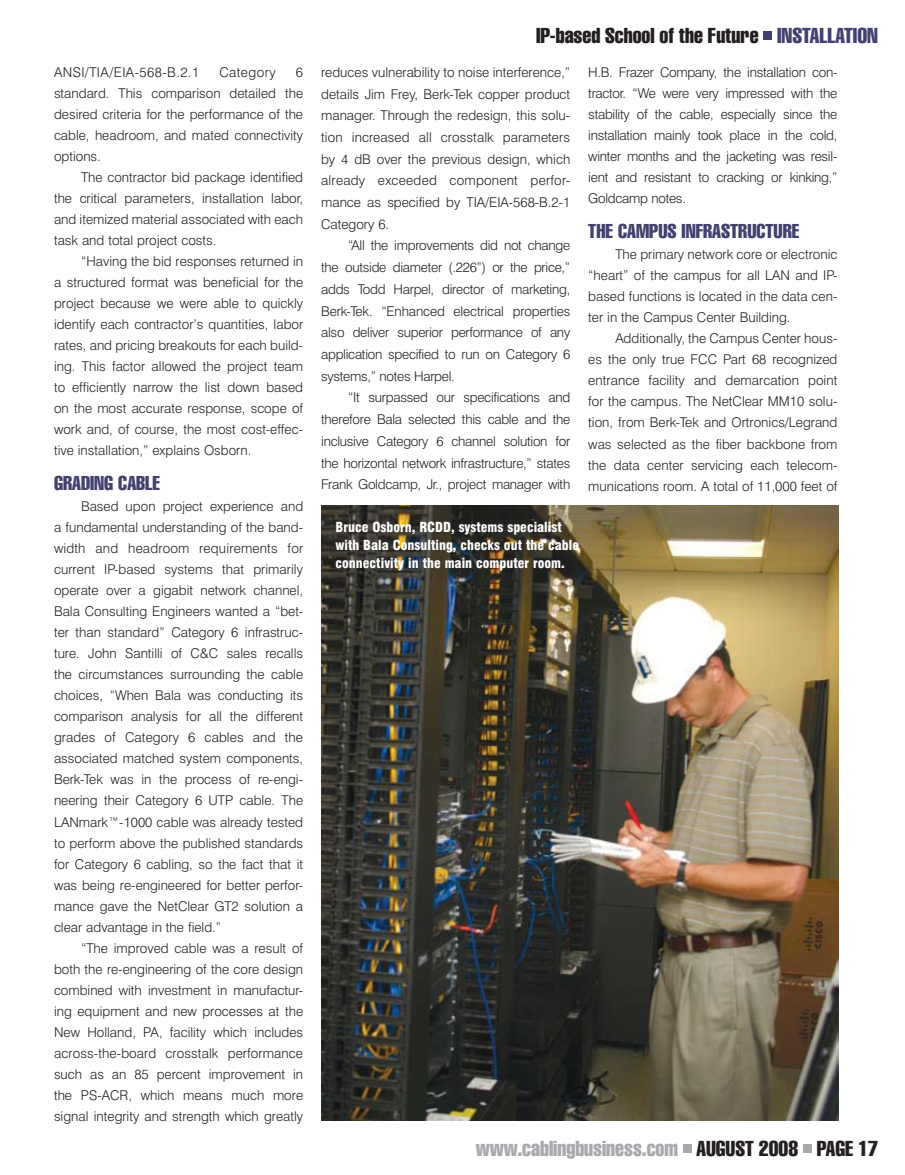
<style>
.page{position:relative;width:905px;height:1175px;background:#fff}
.page>*{position:absolute;margin:0;border:0;box-sizing:border-box;transform-origin:0 0}
.t1{font:extra-condensed 21px "Swiss 911 BT";color:#a7a9ac}
.t2{font:extra-condensed 21px "Swiss 911 BT";color:#231f20}
.t3{font:extra-condensed 19.5px "Swiss 911 BT";color:#41406e}
.t4{font:300 13.5px/21px "Swiss 721 BT";color:#231f20;text-align:justify}
.t5{font:900 condensed 13.5px/18px "Swiss 721 BT";color:#fff}
.t6{font:300 13.5px "Swiss 721 BT";letter-spacing:.03em;color:#231f20}
.s1{color:#41406e}
.s2{color:#231f20}
</style>
<div class="page">
<div style="left:683px;top:1144px;width:8px;height:9px;background:#a7a9ac"></div>
<div style="left:803px;top:1144px;width:8px;height:9px;background:#a7a9ac"></div>
<div style="left:763px;top:31px;width:9px;height:9px;background:#41406e"></div>
<img style="left:321px;top:506px;width:517px;height:614px">
<p class="t6" style="left:54px;top:64px;width:147px">ANSI/TIA/EIA-568-B.2.1</p>
<p class="t6" style="left:219px;top:64px;width:58px">Category</p>
<p class="t4" style="left:54px;top:61px;width:251px;text-indent:242px">6 standard. This comparison detailed the desired criteria for the performance of the cable, headroom, and mated connectivity options.</p>
<p class="t4" style="left:54px;top:167px;width:250px;text-indent:27px">The contractor bid package identified the critical parameters, installation labor, and itemized material associated with each task and total project costs.</p>
<p class="t4" style="left:54px;top:251px;width:251px;text-indent:27px">“Having the bid responses returned in a structured format was beneficial for the project because we were able to quickly identify each contractor’s quantities, labor rates, and pricing breakouts for each build&shy;ing. This factor allowed the project team to efficiently narrow the list down based on the most accurate response, scope of work and, of course, the most cost-effec&shy;tive installation,” explains Osborn.</p>
<h2 class="t3" style="left:54px;top:472px;width:108px">GRADING CABLE</h2>
<p class="t4" style="left:54px;top:495px;width:251px;text-indent:27px">Based upon project experience and a fundamental understanding of the band&shy;width and headroom requirements for current IP-based systems that primarily operate over a gigabit network channel, Bala Consulting Engineers wanted a “bet&shy;ter than standard” Category 6 infrastruc&shy;ture. John Santilli of C&amp;C sales recalls the circumstances surrounding the cable choices, “When Bala was conducting its comparison analysis for all the different grades of Category 6 cables and the associated matched system components, Berk-Tek was in the process of re-engi&shy;neering their Category 6 UTP cable. The LANmark™-1000 cable was already tested to perform above the published standards for Category 6 cabling, so the fact that it was being re-engineered for better perfor&shy;mance gave the NetClear GT2 solution a clear advantage in the field.”</p>
<p class="t4" style="left:54px;top:937px;width:251px;text-indent:27px">“The improved cable was a result of both the re-engineering of the core design combined with investment in manufactur&shy;ing equipment and new processes at the New Holland, PA, facility which includes across-the-board crosstalk performance such as an 85 percent improvement in the PS-ACR, which means much more signal integrity and strength which greatly</p>
<h1 class="t2" style="left:536px;top:23px;width:318px">IP-BASED SCHOOL OF THE FUTURE <span class="s1">INSTALLATION</span></h1>
<p class="t4" style="left:321px;top:61px;width:251px;line-height:21.8px">reduces vulnerability to noise interference,” details Jim Frey, Berk-Tek copper product manager. Through the redesign, this solu&shy;tion increased all crosstalk parameters by 4 dB over the previous design, which already exceeded component perfor&shy;mance as specified by TIA/EIA-568-B.2-1<br>Category 6.</p>
<p class="t4" style="left:321px;top:235px;width:251px;line-height:21.8px;text-indent:27px">“All the improvements did not change the outside diameter (.226”) or the price,” adds Todd Harpel, director of marketing, Berk-Tek. “Enhanced electrical properties also deliver superior performance of any application specified to run on Category 6 systems,” notes Harpel.</p>
<p class="t4" style="left:321px;top:386px;width:251px;line-height:21.8px;text-indent:27px">“It surpassed our specifications and therefore Bala selected this cable and the inclusive Category 6 channel solution for the horizontal network infrastructure,” states Frank Goldcamp, Jr., project manager with</p>
<p class="t4" style="left:588px;top:61px;width:251px">H.B. Frazer Company, the installation con&shy;tractor. “We were very impressed with the stability of the cable, especially since the installation mainly took place in the cold, winter months and the jacketing was resil&shy;ient and resistant to cracking or kinking,” Goldcamp notes.</p>
<h2 class="t3" style="left:588px;top:220px;width:213px">THE CAMPUS INFRASTRUCTURE</h2>
<p class="t4" style="left:588px;top:243px;width:251px;text-indent:27px">The primary network core or electronic “heart” of the campus for all LAN and IP&shy;based functions is located in the data cen&shy;ter in the Campus Center Building.</p>
<p class="t4" style="left:588px;top:328px;width:251px;text-indent:27px">Additionally, the Campus Center hous&shy;es the only true FCC Part 68 recognized entrance facility and demarcation point for the campus. The NetClear MM10 solu&shy;tion, from Berk-Tek and Ortronics/Legrand was selected as the fiber backbone from the data center servicing each telecom&shy;munications room. A total of 11,000 feet of</p>
<p class="t5" style="left:335px;top:518px;width:245px">Bruce Osborn, RCDD, systems specialist with Bala Consulting, checks out the cable connectivity in the main computer room.</p>
<h1 class="t1" style="left:475px;top:1136px;width:404px">WWW.CABLINGBUSINESS.COM <span class="s2">AUGUST 2008 PAGE 17</span></h1>
</div>
